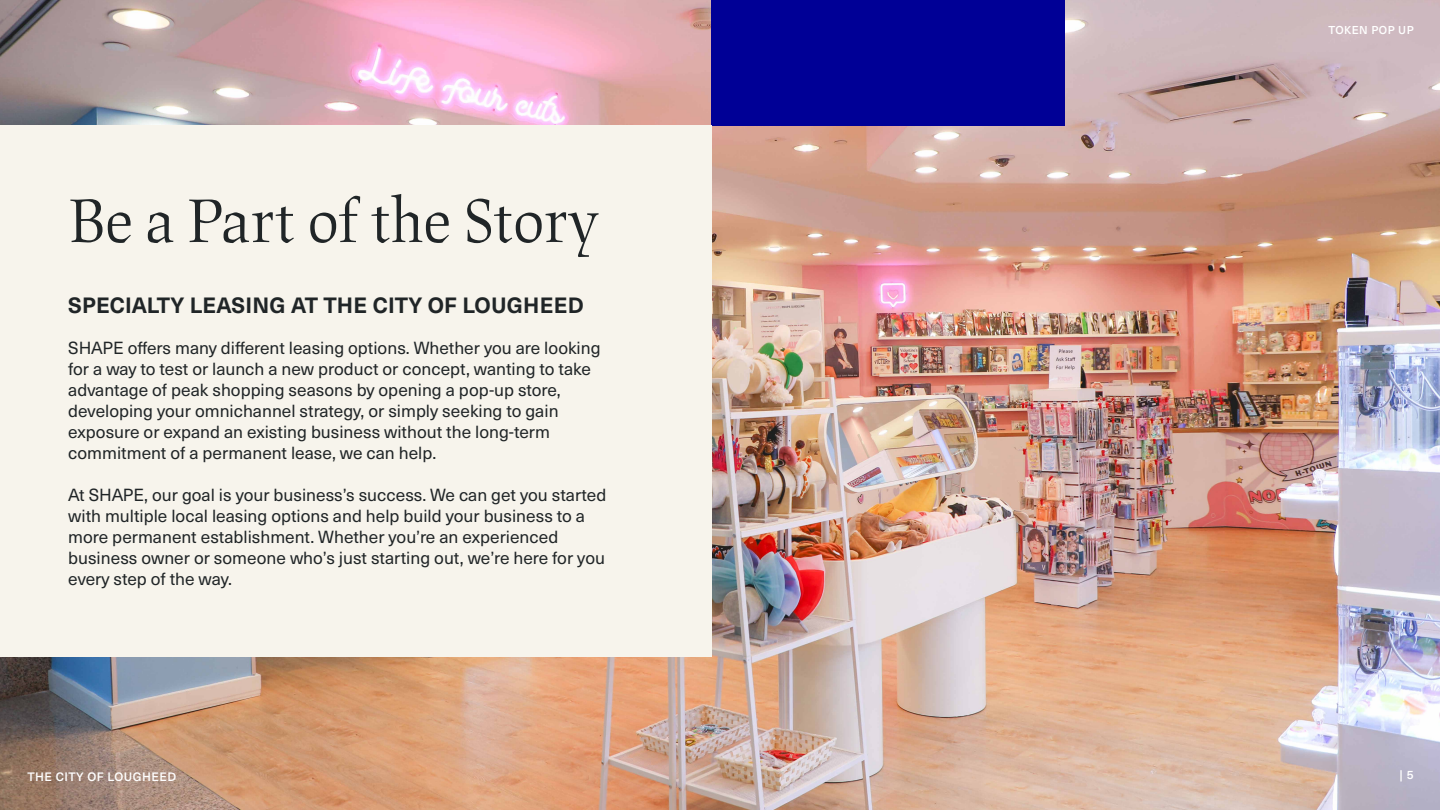
<style>
.page{position:relative;width:1440px;height:810px;background:#fff}
.page>*{position:absolute;margin:0;border:0;box-sizing:border-box;transform-origin:0 0}
.t1{font:63px "Lapture Display";letter-spacing:-.01em;color:#202527}
.t2{font:700 21.75px "Neue Haas Unica W1 G";letter-spacing:.01em;color:#202527}
.t3{font:17.25px/21px "Neue Haas Unica W1 G";color:#202527}
.t4{font:500 12px "Neue Haas Unica W1 G";letter-spacing:.04em;color:#fff}
.t5{font:500 11.25px "Neue Haas Unica W1 G";letter-spacing:.04em;color:#fff}
</style>
<div class="page">
<img style="left:0;top:0;width:1440px;height:810px">
<div style="left:712px;top:0;width:353px;height:125px;background:#000096"></div>
<div style="left:0;top:125px;width:712px;height:532px;background:#f7f4ec"></div>
<h4 class="t1" style="left:68px;top:184px;width:532px">Be a Part of the Story</h4>
<h5 class="t2" style="left:68px;top:289px;width:517px">SPECIALTY LEASING AT THE CITY OF LOUGHEED</h5>
<h2 class="t3" style="left:68px;top:336px;width:534px">SHAPE offers many different leasing options. Whether you are looking</h2>
<h2 class="t3" style="left:68px;top:357px;width:524px">for a way to test or launch a new product or concept, wanting to take</h2>
<h2 class="t3" style="left:68px;top:378px;width:494px">advantage of peak shopping seasons by opening a pop-up store,</h2>
<h2 class="t3" style="left:68px;top:399px;width:492px">developing your omnichannel strategy, or simply seeking to gain</h2>
<h2 class="t3" style="left:68px;top:420px;width:483px">exposure or expand an existing business without the long-term</h2>
<h2 class="t3" style="left:68px;top:441px;width:370px">commitment of a permanent lease, we can help.</h2>
<h2 class="t3" style="left:68px;top:483px;width:540px">At SHAPE, our goal is your business’s success. We can get you started with multiple local leasing options and help build your business to a more permanent establishment. Whether you’re an experienced</h2>
<h2 class="t3" style="left:68px;top:546px;width:538px">business owner or someone who’s just starting out, we’re here for you every step of the way.</h2>
<p class="t4" style="left:28px;top:768px;width:150px">THE CITY OF LOUGHEED</p>
<p class="t5" style="left:1329px;top:22px;width:87px">TOKEN POP UP</p>
<p class="t4" style="left:1400px;top:766px;width:16px">| 5</p>
</div>
